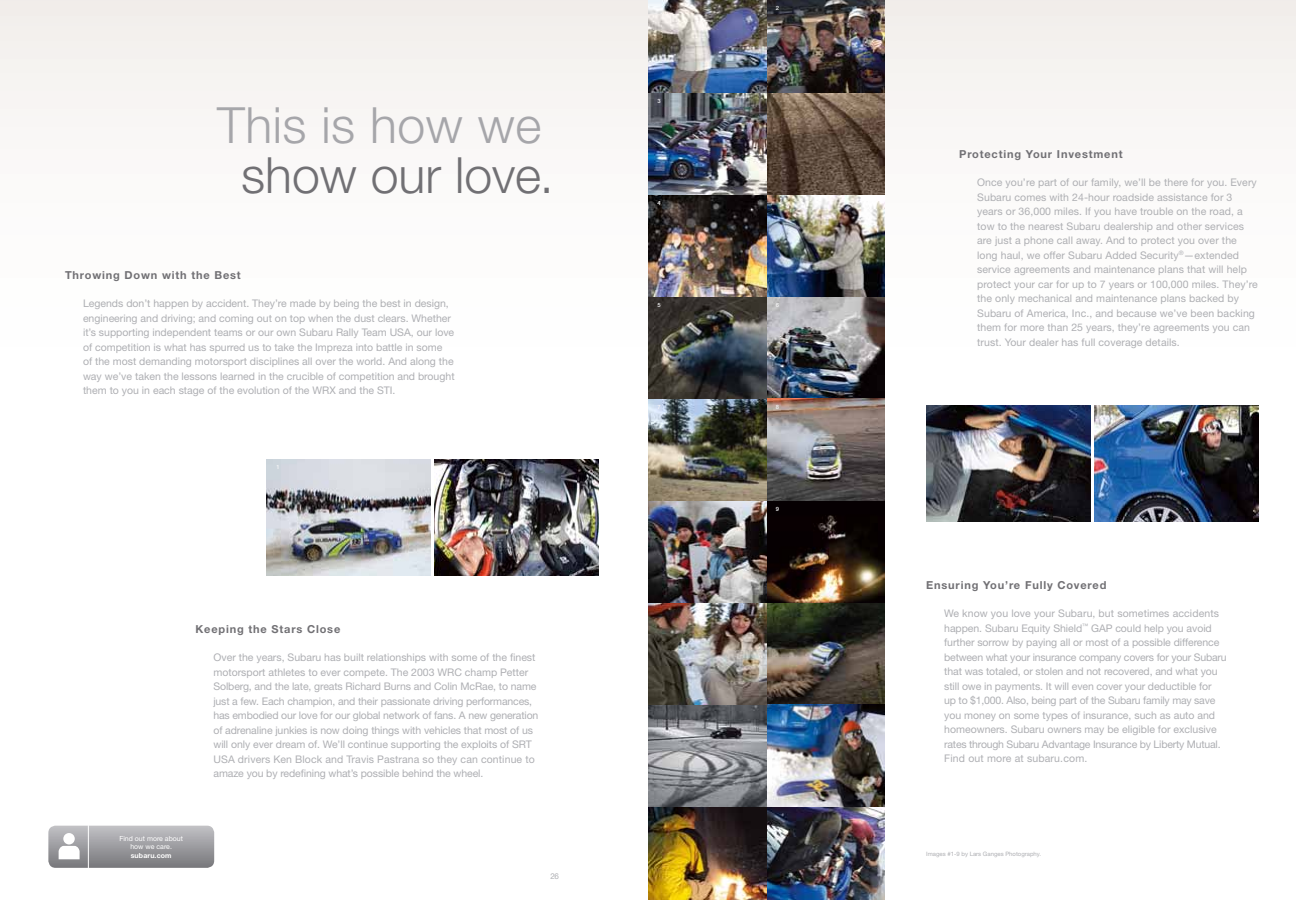
<style>
.page{position:relative;width:1296px;height:900px;background:#fff}
.page>*{position:absolute;margin:0;border:0;box-sizing:border-box;transform-origin:0 0}
.t1{font:300 50px/49.8px "Helvetica Neue";color:#717074;text-align:center}
.t2{font:700 11px "Helvetica Neue";letter-spacing:.075em;color:#717074}
.t3{font:10.5px/14.5px "Helvetica Neue";color:#aeafb3}
.t4{font:8px "Helvetica Neue";color:#aeafb3}
.t5{font:7px/8.7px "Helvetica Neue";color:#fff;text-align:center}
.t6{font:6px "Helvetica Neue";color:#aeafb3}
.t7{font:500 5.8px "Helvetica Neue";color:#f6f6f7}
.s1{color:#a6a6aa}
.s2{font-weight:700}
</style>
<div class="page">
<div style="left:0;top:0;width:1296px;height:900px;background:linear-gradient(to bottom,#f7f5f4,#fff)"></div>
<img style="left:435px;top:459px;width:164px;height:117px">
<img style="left:267px;top:459px;width:164px;height:117px">
<img style="left:926px;top:405px;width:164px;height:116px">
<img style="left:1094px;top:405px;width:164px;height:116px">
<img style="left:648px;top:0;width:236px;height:900px">
<hr style="left:88px;top:825px;width:1px;height:43px;background:#fff">
<svg style="left:48px;top:826px;width:166px;height:42px;background:#a3a3a6"></svg>
<p class="t1" style="left:217px;top:100px;width:338px"><span class="s1">This is how we </span>show our love.</p>
<p class="t2" style="left:65px;top:269px;width:177px">Throwing Down with the Best</p>
<p class="t3" style="left:83px;top:296px;width:373px">Legends don’t happen by accident. They’re made by being the best in design, engineering and driving; and coming out on top when the dust clears. Whether it’s supporting independent teams or our own Subaru Rally Team USA, our love of competition is what has spurred us to take the Impreza into battle in some<br>of the most demanding motorsport disciplines all over the world. And along the way we’ve taken the lessons learned in the crucible of competition and brought them to you in each stage of the evolution of the WRX and the STI.</p>
<p class="t7" style="left:276px;top:463px;width:5px">1</p>
<p class="t2" style="left:195px;top:622px;width:146px">Keeping the Stars Close</p>
<p class="t3" style="left:213px;top:650px;width:326px">Over the years, Subaru has built relationships with some of the finest motorsport athletes to ever compete. The 2003 WRC champ Petter Solberg, and the late, greats Richard Burns and Colin McRae, to name just a few. Each champion, and their passionate driving performances, has embodied our love for our global network of fans. A new generation of adrenaline junkies is now doing things with vehicles that most of us will only ever dream of. We’ll continue supporting the exploits of SRT USA drivers Ken Block and Travis Pastrana so they can continue to amaze you by redefining what’s possible behind the wheel.</p>
<p class="t5" style="left:119px;top:834px;width:65px">Find out more about how we care. <span class="s2">subaru.com</span></p>
<p class="t4" style="left:550px;top:872px;width:10px">26</p>
<p class="t7" style="left:658px;top:97px;width:5px">3</p>
<p class="t7" style="left:658px;top:199px;width:5px">4</p>
<p class="t7" style="left:658px;top:301px;width:5px">5</p>
<p class="t7" style="left:658px;top:403px;width:5px">7</p>
<p class="t7" style="left:776px;top:4px;width:5px">2</p>
<p class="t7" style="left:776px;top:301px;width:5px">6</p>
<p class="t7" style="left:776px;top:403px;width:5px">8</p>
<p class="t7" style="left:776px;top:505px;width:5px">9</p>
<p class="t2" style="left:959px;top:148px;width:165px">Protecting Your Investment</p>
<p class="t3" style="left:977px;top:175px;width:282px">Once you’re part of our family, we’ll be there for you. Every Subaru comes with 24-hour roadside assistance for 3 years or 36,000 miles. If you have trouble on the road, a tow to the nearest Subaru dealership and other services are just a phone call away. And to protect you over the long haul, we offer Subaru Added Security<sup>®</sup>—extended service agreements and maintenance plans that will help protect your car for up to 7 years or 100,000 miles. They’re the only mechanical and maintenance plans backed by Subaru of America, Inc., and because we’ve been backing them for more than 25 years, they’re agreements you can trust. Your dealer has full coverage details.</p>
<p class="t2" style="left:926px;top:579px;width:182px">Ensuring You’re Fully Covered</p>
<p class="t3" style="left:944px;top:606px;width:284px">We know you love your Subaru, but sometimes accidents happen. Subaru Equity Shield<sup>™</sup> GAP could help you avoid further sorrow by paying all or most of a possible difference between what your insurance company covers for your Subaru that was totaled, or stolen and not recovered, and what you still owe in payments. It will even cover your deductible for<br>up to $1,000. Also, being part of the Subaru family may save you money on some types of insurance, such as auto and homeowners. Subaru owners may be eligible for exclusive rates through Subaru Advantage Insurance by Liberty Mutual.<br>Find out more at subaru.com.</p>
<p class="t6" style="left:926px;top:850px;width:116px">Images #1-9 by Lars Ganges Photography.</p>
</div>
